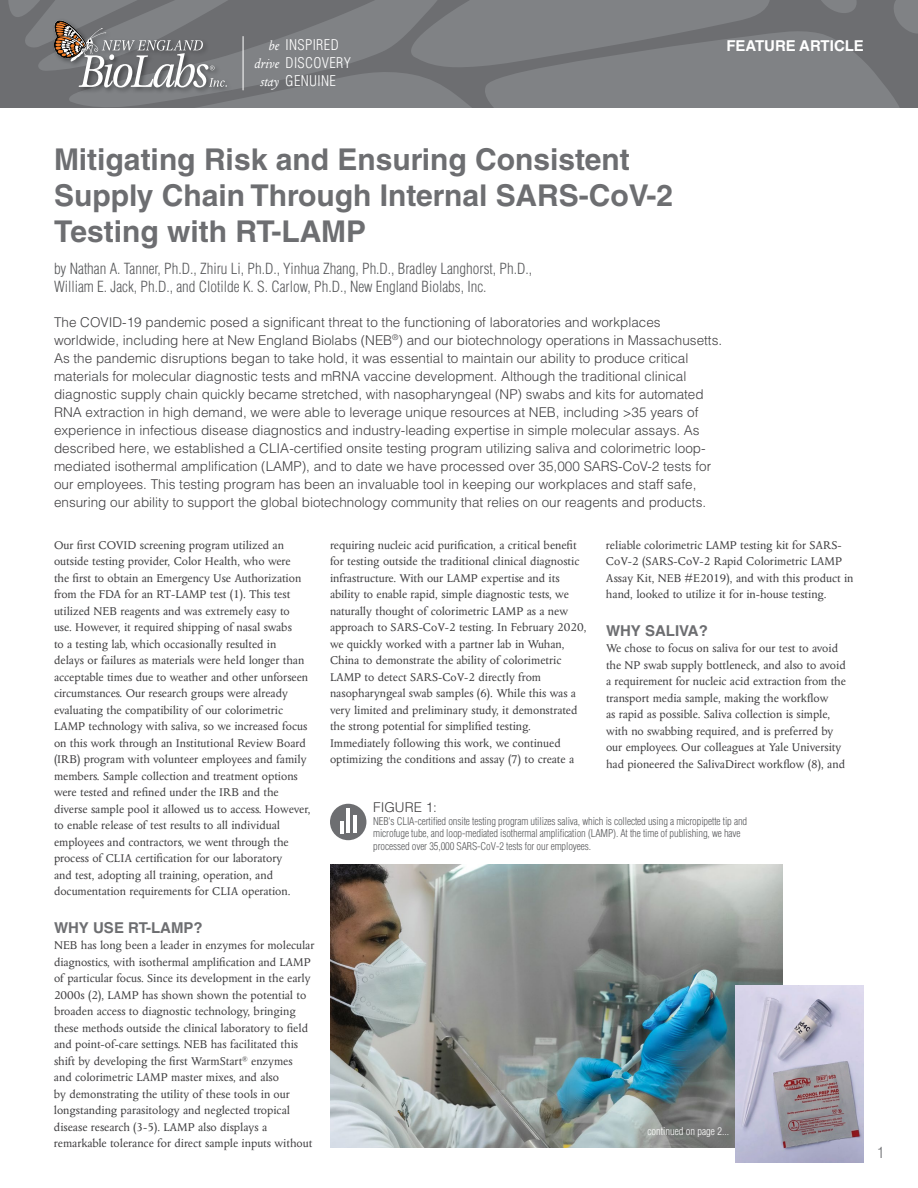
<style>
.page{position:relative;width:918px;height:1188px;background:#fff}
.page>*{position:absolute;margin:0;border:0;box-sizing:border-box;transform-origin:0 0}
.t1{font:700 30px/36px "Helvetica LT Std";color:#6d6e71}
.t2{font:300 condensed 15px/18px "Helvetica LT Std";color:#58595b}
.t3{font:700 15px "Helvetica LT Std";color:#6d6e71}
.t4{font:700 15px "Helvetica LT Std";color:#fff}
.t5{font:300 condensed 15px "Helvetica LT Std";color:#6d6e71}
.t6{font:300 condensed 14.4px/18px "Helvetica LT Std";letter-spacing:.025em;color:#fff}
.t7{font:300 13.5px/18px "Helvetica LT Std";color:#414042}
.t8{font:12.75px/16.5px "Columbus MT Pro";color:#414042}
.t9{font:300 condensed 10.5px/12.6px "Helvetica LT Std";letter-spacing:-.01em;color:#58595b}
.t10{font:300 condensed 10.5px "Helvetica LT Std";color:#fff}
.s1{font-family:"Columbus MT Pro";font-weight:400;font-style:italic;font-stretch:normal}
</style>
<div class="page">
<svg style="left:0;top:0;width:918px;height:108px;fill:#808285"></svg>
<div style="left:52px;top:18px;width:181px;height:76px;background:#000;opacity:.4"></div>
<svg style="left:52px;top:20px;width:175px;height:67px"></svg>
<hr style="left:243px;top:36px;width:1px;height:54px;background:#fff">
<div style="left:330px;top:804px;width:36px;height:36px;background:#6d6e71;border-radius:50%"></div>
<hr style="left:346px;top:809px;width:4px;height:24px;background:#fff">
<hr style="left:340px;top:821px;width:4px;height:12px;background:#fff">
<hr style="left:353px;top:816px;width:4px;height:17px;background:#fff">
<img style="left:330px;top:864px;width:452px;height:284px">
<img style="left:736px;top:986px;width:128px;height:177px">
<p class="t6" style="left:268px;top:36px;width:72px"><span class="s1">be</span> INSPIRED</p>
<p class="t4" style="left:726px;top:36px;width:139px">FEATURE ARTICLE</p>
<p class="t6" style="left:260px;top:54px;width:93px;text-indent:-6px"><span class="s1">drive</span> DISCOVERY <span class="s1">stay</span> GENUINE</p>
<h1 class="t1" style="left:54px;top:141px;width:621px">Mitigating Risk and Ensuring Consistent<br>Supply Chain Through Internal SARS-CoV-2<br>Testing with RT-LAMP</h1>
<p class="t2" style="left:54px;top:259px;width:480px">by Nathan A. Tanner, Ph.D., Zhiru Li, Ph.D., Yinhua Zhang, Ph.D., Bradley Langhorst, Ph.D.,<br>William E. Jack, Ph.D., and Clotilde K. S. Carlow, Ph.D., New England Biolabs, Inc.</p>
<p class="t7" style="left:54px;top:313px;width:670px">The COVID-19 pandemic posed a significant threat to the functioning of laboratories and workplaces worldwide, including here at New England Biolabs (NEB<sup>®</sup>) and our biotechnology operations in Massachusetts.<br>As the pandemic disruptions began to take hold, it was essential to maintain our ability to produce critical materials for molecular diagnostic tests and mRNA vaccine development. Although the traditional clinical diagnostic supply chain quickly became stretched, with nasopharyngeal (NP) swabs and kits for automated RNA extraction in high demand, we were able to leverage unique resources at NEB, including &gt;35 years of experience in infectious disease diagnostics and industry-leading expertise in simple molecular assays. As described here, we established a CLIA-certified onsite testing program utilizing saliva and colorimetric loop&shy;mediated isothermal amplification (LAMP), and to date we have processed over 35,000 SARS-CoV-2 tests for our employees. This testing program has been an invaluable tool in keeping our workplaces and staff safe, ensuring our ability to support the global biotechnology community that relies on our reagents and products.</p>
<p class="t8" style="left:54px;top:537px;width:258px">Our first COVID screening program utilized an outside testing provider, Color Health, who were<br>the first to obtain an Emergency Use Authorization from the FDA for an RT-LAMP test (1). This test utilized NEB reagents and was extremely easy to use. However, it required shipping of nasal swabs<br>to a testing lab, which occasionally resulted in<br>delays or failures as materials were held longer than acceptable times due to weather and other unforseen circumstances. Our research groups were already evaluating the compatibility of our colorimetric LAMP technology with saliva, so we increased focus on this work through an Institutional Review Board (IRB) program with volunteer employees and family members. Sample collection and treatment options were tested and refined under the IRB and the diverse sample pool it allowed us to access. However, to enable release of test results to all individual employees and contractors, we went through the process of CLIA certification for our laboratory<br>and test, adopting all training, operation, and documentation requirements for CLIA operation.</p>
<p class="t3" style="left:54px;top:918px;width:150px">WHY USE RT-LAMP?</p>
<p class="t8" style="left:54px;top:937px;width:262px">NEB has long been a leader in enzymes for molecular diagnostics, with isothermal amplification and LAMP of particular focus. Since its development in the early 2000s (2), LAMP has shown shown the potential to broaden access to diagnostic technology, bringing these methods outside the clinical laboratory to field and point-of-care settings. NEB has facilitated this shift by developing the first WarmStart<sup>®</sup> enzymes<br>and colorimetric LAMP master mixes, and also<br>by demonstrating the utility of these tools in our longstanding parasitology and neglected tropical disease research (3-5). LAMP also displays a remarkable tolerance for direct sample inputs without</p>
<p class="t8" style="left:330px;top:537px;width:258px">requiring nucleic acid purification, a critical benefit for testing outside the traditional clinical diagnostic infrastructure. With our LAMP expertise and its ability to enable rapid, simple diagnostic tests, we naturally thought of colorimetric LAMP as a new approach to SARS-CoV-2 testing. In February 2020, we quickly worked with a partner lab in Wuhan, China to demonstrate the ability of colorimetric LAMP to detect SARS-CoV-2 directly from nasopharyngeal swab samples (6). While this was a very limited and preliminary study, it demonstrated the strong potential for simplified testing.<br>Immediately following this work, we continued optimizing the conditions and assay (7) to create a</p>
<p class="t8" style="left:606px;top:537px;width:249px">reliable colorimetric LAMP testing kit for SARS-CoV-2 (SARS-CoV-2 Rapid Colorimetric LAMP Assay Kit, NEB #E2019), and with this product in hand, looked to utilize it for in-house testing.</p>
<p class="t3" style="left:606px;top:621px;width:103px">WHY SALIVA?</p>
<p class="t8" style="left:606px;top:640px;width:242px">We chose to focus on saliva for our test to avoid the NP swab supply bottleneck, and also to avoid a requirement for nucleic acid extraction from the transport media sample, making the workflow<br>as rapid as possible. Saliva collection is simple, with no swabbing required, and is preferred by our employees. Our colleagues at Yale University had pioneered the SalivaDirect workflow (8), and</p>
<p class="t7" style="left:373px;top:798px;width:65px">FIGURE 1:</p>
<p class="t9" style="left:373px;top:815px;width:376px">NEB's CLIA-certified onsite testing program utilizes saliva, which is collected using a micropipette tip and microfuge tube, and loop-mediated isothermal amplification (LAMP). At the time of publishing, we have processed over 35,000 SARS-CoV-2 tests for our employees.</p>
<p class="t10" style="left:647px;top:1124px;width:83px">continued on page 2...</p>
<p class="t5" style="left:878px;top:1143px;width:8px">1</p>
</div>
